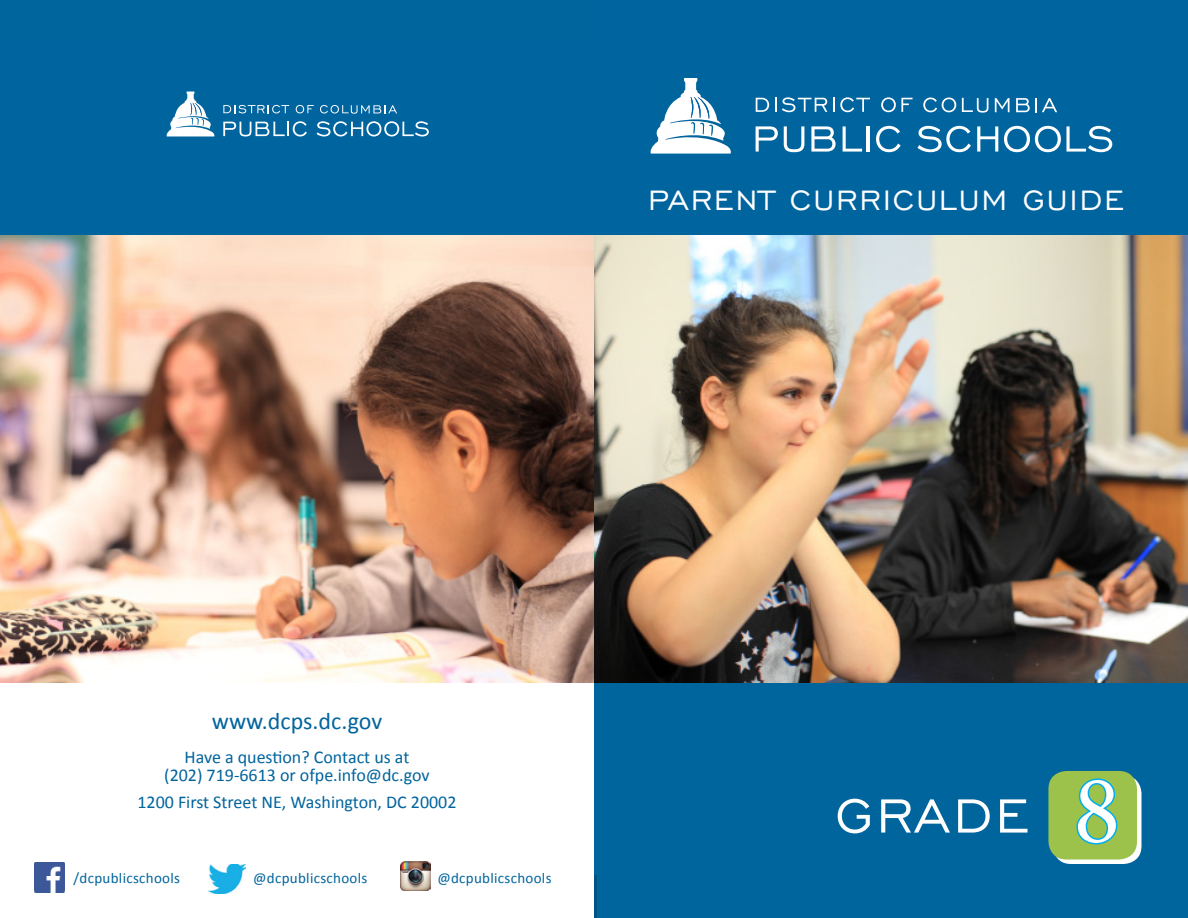
<style>
.page{position:relative;width:1188px;height:918px;background:#fff}
.page>*{position:absolute;margin:0;border:0;box-sizing:border-box;transform-origin:0 0}
.t1{font:61.5px "Engravers Gothic BT";letter-spacing:.05em;color:#fff}
.t2{font:36px "Engravers Gothic BT";letter-spacing:.05em;color:#fff}
.t3{font:24px "Calibri";color:#00649d}
.t4{font:18px/18px "Calibri";color:#00649d;text-align:center}
.t5{font:15px "Calibri";letter-spacing:.02em;color:#00649d}
.s1{font-family:"Minion Pro";font-size:97.5px}
</style>
<div class="page">
<div style="left:594px;top:683px;width:594px;height:235px;background:#00649d"></div>
<div style="left:1053px;top:775px;width:89px;height:89px;background:#fff;border-radius:18px"></div>
<div style="left:1048px;top:771px;width:89px;height:89px;background:#9cc24b;border-radius:18px"></div>
<div style="left:0;top:0;width:1188px;height:235px;background:#00649f"></div>
<img style="left:209px;top:864px;width:36px;height:30px">
<img style="left:400px;top:861px;width:31px;height:30px">
<svg style="left:166px;top:92px;width:49px;height:44px"></svg>
<svg style="left:223px;top:105px;width:66px;height:8px"></svg>
<svg style="left:296px;top:105px;width:18px;height:8px"></svg>
<svg style="left:320px;top:105px;width:77px;height:9px"></svg>
<svg style="left:223px;top:121px;width:84px;height:15px"></svg>
<svg style="left:317px;top:121px;width:112px;height:15px"></svg>
<svg style="left:756px;top:98px;width:13px;height:14px"></svg>
<svg style="left:775px;top:98px;width:1px;height:14px"></svg>
<svg style="left:782px;top:97px;width:45px;height:15px"></svg>
<svg style="left:833px;top:97px;width:37px;height:15px"></svg>
<svg style="left:881px;top:97px;width:32px;height:15px"></svg>
<svg style="left:923px;top:98px;width:33px;height:14px"></svg>
<svg style="left:962px;top:98px;width:26px;height:15px"></svg>
<svg style="left:995px;top:98px;width:15px;height:14px"></svg>
<svg style="left:1016px;top:98px;width:41px;height:14px"></svg>
<svg style="left:756px;top:126px;width:22px;height:26px"></svg>
<svg style="left:784px;top:126px;width:20px;height:26px"></svg>
<svg style="left:811px;top:126px;width:25px;height:26px"></svg>
<svg style="left:843px;top:126px;width:19px;height:26px"></svg>
<hr style="left:867px;top:126px;width:3px;height:26px;background:#fff">
<svg style="left:876px;top:126px;width:25px;height:26px"></svg>
<svg style="left:917px;top:126px;width:54px;height:26px"></svg>
<svg style="left:977px;top:126px;width:21px;height:26px"></svg>
<svg style="left:1004px;top:126px;width:108px;height:26px"></svg>
<svg style="left:650px;top:78px;width:81px;height:76px"></svg>
<img style="left:594px;top:235px;width:594px;height:448px">
<img style="left:0;top:235px;width:594px;height:448px">
<img style="left:35px;top:862px;width:29px;height:29px">
<svg style="left:35px;top:891px;width:29px;height:1px"></svg>
<svg style="left:1076px;top:778px;width:42px;height:67px"></svg>
<h2 class="t2" style="left:648px;top:180px;width:477px">PARENT CURRICULUM GUIDE</h2>
<h3 class="t3" style="left:212px;top:706px;width:172px">www.dcps.dc.gov</h3>
<p class="t4" style="left:164px;top:748px;width:267px">Have a question? Contact us at (202) 719-6613 or ofpe.info@dc.gov</p>
<p class="t4" style="left:137px;top:793px;width:321px">1200 First Street NE, Washington, DC 20002</p>
<p class="t5" style="left:74px;top:869px;width:108px">/dcpublicschools</p>
<p class="t5" style="left:253px;top:869px;width:116px">@dcpublicschools</p>
<p class="t5" style="left:437px;top:869px;width:116px">@dcpublicschools</p>
<h1 class="t1" style="left:835px;top:782px;width:286px">GRADE <span class="s1">8</span></h1>
</div>
